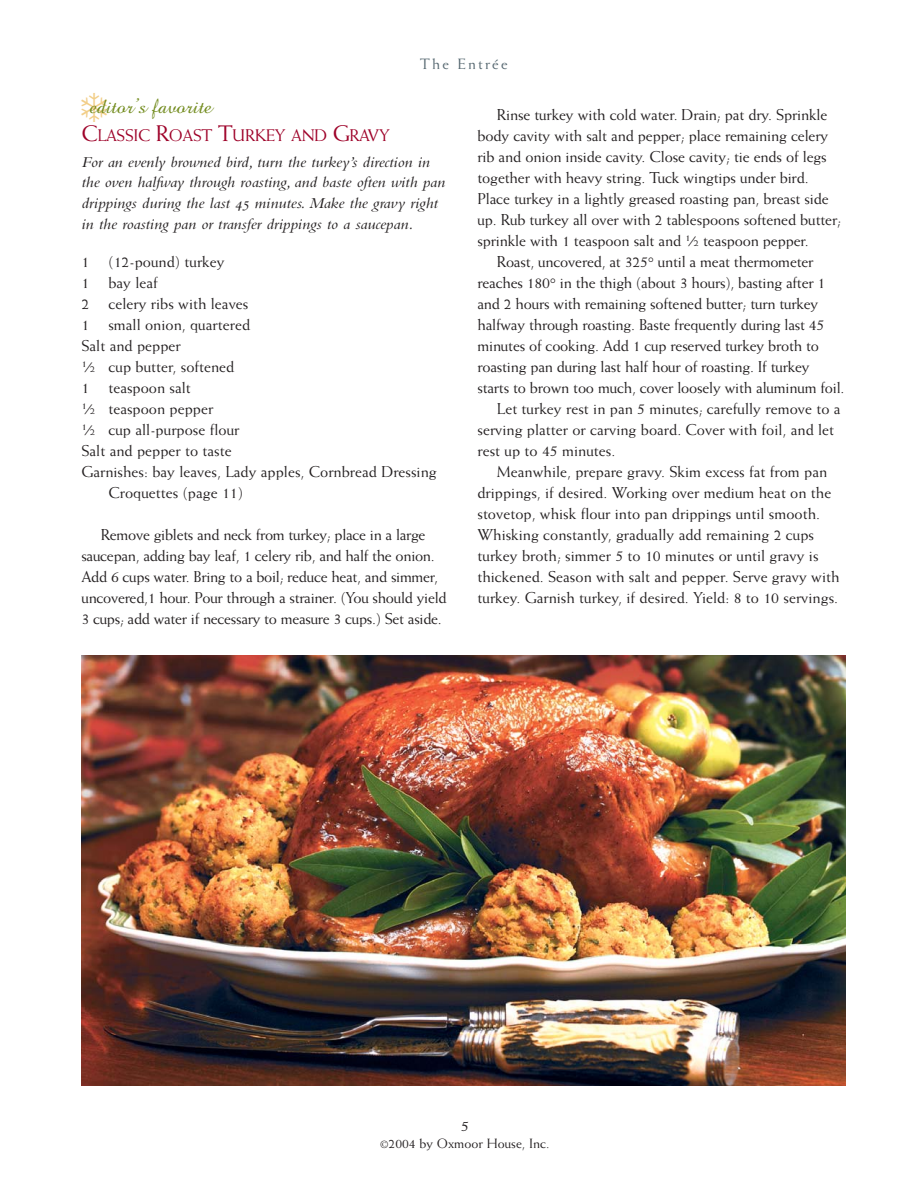
<style>
.page{position:relative;width:918px;height:1188px;background:#fff}
.page>*{position:absolute;margin:0;border:0;box-sizing:border-box;transform-origin:0 0}
.t1{font:21px "Amazone BT";color:#738c1f;scale:1.05 1}
.t2{font:16.8px "Weiss";letter-spacing:-.02em;color:#9e0229}
.t3{font:15.75px/21px "Weiss";letter-spacing:-.01em;color:#231f20}
.t4{font:15.75px/21px "Bembo Italic Os F";letter-spacing:-.005em;color:#231f20;scale:1.1 1}
.t5{font:15px "Weiss";letter-spacing:.15em;color:#54666f}
.t6{font:15px "Weiss";color:#231f20;scale:1.1 1}
.t7{font:13.5px "Weiss";color:#231f20}
.s1{color:#f2ce88}
.s2{font-size:22.5px}
.s3{font-size:9.45px}
.s4{font-size:10.5px}
</style>
<div class="page">
<img style="left:81px;top:656px;width:765px;height:430px">
<p class="t5" style="left:420px;top:58px;width:89px">The Entrée</p>
<p class="t1" style="left:80px;top:98px;width:128px"><span class="s1">❄</span>editor’s favorite</p>
<p class="t2" style="left:81px;top:129px;width:310px"><span class="s2">C</span>LASSIC <span class="s2">R</span>OAST <span class="s2">T</span>URKEY AND <span class="s2">G</span>RAVY</p>
<p class="t4" style="left:81px;top:153px;width:332px">For an evenly browned bird, turn the turkey’s direction in the oven halfway through roasting, and baste often with pan drippings during the last 45 minutes. Make the gravy right in the roasting pan or transfer drippings to a saucepan.</p>
<p class="t3" style="left:81px;top:252px;width:145px">1 (12-pound) turkey</p>
<p class="t3" style="left:81px;top:273px;width:78px">1 bay leaf</p>
<p class="t3" style="left:81px;top:294px;width:169px">2 celery ribs with leaves</p>
<p class="t3" style="left:81px;top:315px;width:170px">1 small onion, quartered</p>
<p class="t3" style="left:81px;top:336px;width:101px">Salt and pepper</p>
<p class="t3" style="left:81px;top:357px;width:155px"><sup>1</sup>⁄<span class="s3">2</span> cup butter, softened</p>
<p class="t3" style="left:81px;top:378px;width:111px">1 teaspoon salt</p>
<p class="t3" style="left:81px;top:399px;width:133px"><sup>1</sup>⁄<span class="s3">2</span> teaspoon pepper</p>
<p class="t3" style="left:81px;top:420px;width:160px"><sup>1</sup>⁄<span class="s3">2</span> cup all-purpose flour</p>
<p class="t3" style="left:81px;top:441px;width:152px">Salt and pepper to taste</p>
<p class="t3" style="left:81px;top:462px;width:357px">Garnishes: bay leaves, Lady apples, Cornbread Dressing</p>
<p class="t3" style="left:108px;top:483px;width:136px">Croquettes (page 11)</p>
<p class="t3" style="left:81px;top:525px;width:367px;text-indent:19px">Remove giblets and neck from turkey; place in a large saucepan, adding bay leaf, 1 celery rib, and half the onion.<br>Add 6 cups water. Bring to a boil; reduce heat, and simmer, uncovered,1 hour. Pour through a strainer. (You should yield 3 cups; add water if necessary to measure 3 cups.) Set aside.</p>
<p class="t3" style="left:497px;top:105px;width:332px">Rinse turkey with cold water. Drain; pat dry. Sprinkle</p>
<p class="t3" style="left:477px;top:126px;width:352px">body cavity with salt and pepper; place remaining celery</p>
<p class="t3" style="left:477px;top:147px;width:351px">rib and onion inside cavity. Close cavity; tie ends of legs</p>
<p class="t3" style="left:477px;top:168px;width:333px">together with heavy string. Tuck wingtips under bird.</p>
<p class="t3" style="left:477px;top:189px;width:353px">Place turkey in a lightly greased roasting pan, breast side</p>
<p class="t3" style="left:477px;top:210px;width:365px">up. Rub turkey all over with 2 tablespoons softened butter;</p>
<p class="t3" style="left:477px;top:231px;width:333px">sprinkle with 1 teaspoon salt and <sup>1</sup>⁄<span class="s3">2</span> teaspoon pepper.</p>
<p class="t3" style="left:497px;top:252px;width:318px">Roast, uncovered, at 325° until a meat thermometer</p>
<p class="t3" style="left:477px;top:273px;width:349px">reaches 180° in the thigh (about 3 hours), basting after 1</p>
<p class="t3" style="left:477px;top:294px;width:343px">and 2 hours with remaining softened butter; turn turkey</p>
<p class="t3" style="left:477px;top:315px;width:349px">halfway through roasting. Baste frequently during last 45</p>
<p class="t3" style="left:477px;top:336px;width:343px">minutes of cooking. Add 1 cup reserved turkey broth to</p>
<p class="t3" style="left:477px;top:357px;width:334px">roasting pan during last half hour of roasting. If turkey</p>
<p class="t3" style="left:477px;top:378px;width:369px">starts to brown too much, cover loosely with aluminum foil.</p>
<p class="t3" style="left:497px;top:399px;width:345px">Let turkey rest in pan 5 minutes; carefully remove to a</p>
<p class="t3" style="left:477px;top:420px;width:358px">serving platter or carving board. Cover with foil, and let</p>
<p class="t3" style="left:477px;top:441px;width:139px">rest up to 45 minutes.</p>
<p class="t3" style="left:497px;top:462px;width:332px">Meanwhile, prepare gravy. Skim excess fat from pan</p>
<p class="t3" style="left:477px;top:483px;width:355px">drippings, if desired. Working over medium heat on the</p>
<p class="t3" style="left:477px;top:504px;width:344px">stovetop, whisk flour into pan drippings until smooth.</p>
<p class="t3" style="left:477px;top:525px;width:338px">Whisking constantly, gradually add remaining 2 cups</p>
<p class="t3" style="left:477px;top:546px;width:343px">turkey broth; simmer 5 to 10 minutes or until gravy is</p>
<p class="t3" style="left:477px;top:567px;width:364px">thickened. Season with salt and pepper. Serve gravy with</p>
<p class="t3" style="left:477px;top:588px;width:362px">turkey. Garnish turkey, if desired. Yield: 8 to 10 servings.</p>
<p class="t6" style="left:461px;top:1120px;width:9px">5</p>
<p class="t7" style="left:380px;top:1138px;width:171px"><span class="s4">©</span>2004 by Oxmoor House, Inc.</p>
</div>
